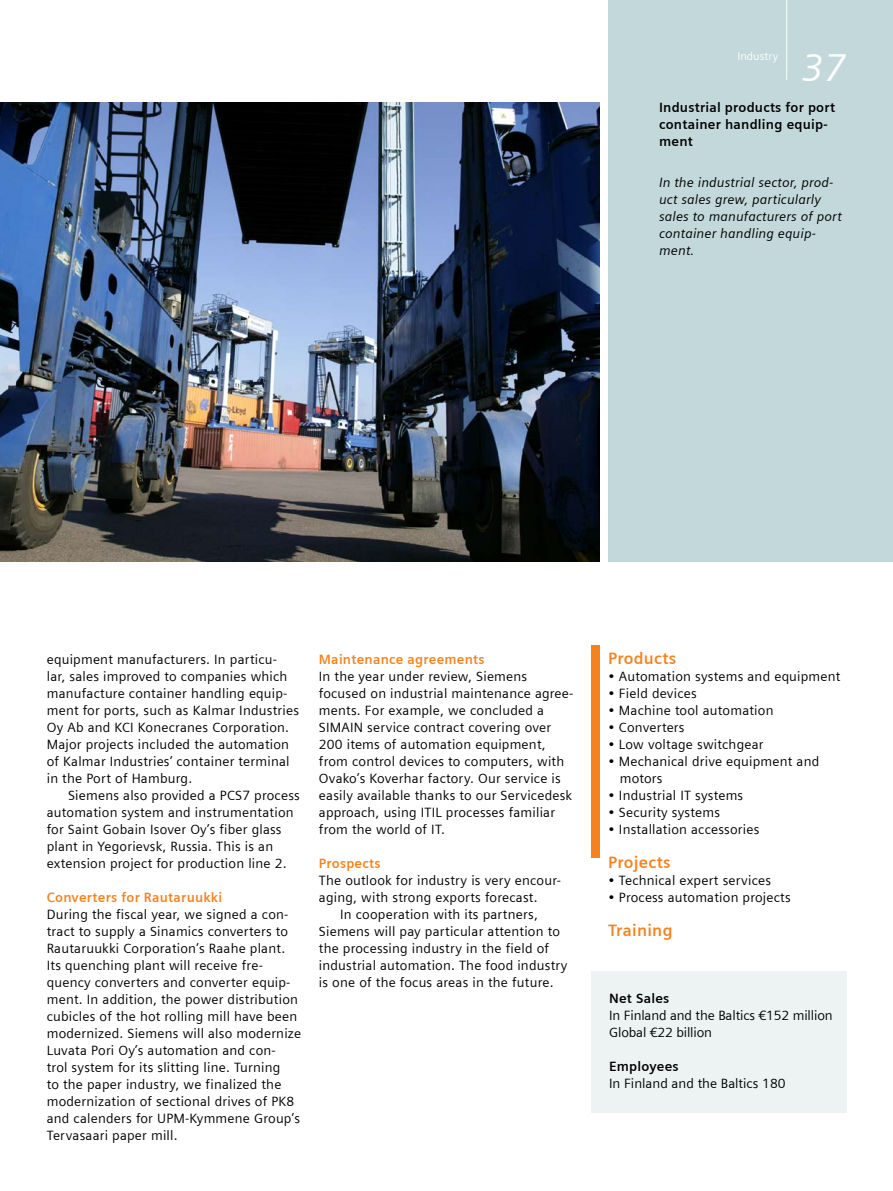
<style>
.page{position:relative;width:893px;height:1191px;background:#fff}
.page>*{position:absolute;margin:0;border:0;box-sizing:border-box;transform-origin:0 0}
.t1{font:italic 39px "Siemens Sans";color:#fff}
.Leipis_-_nbsp{font:700 16.5px "Siemens Sans";letter-spacing:.015em;color:#f5821f}
.Leipis_-_nbsp-2{font:13.5px/17px "Siemens Sans";letter-spacing:.015em;color:#000}
.Leipis_-_sis{font:13.5px/17px "Siemens Sans";letter-spacing:.015em;color:#000}
.t2{font:italic 13.5px/17px "Siemens Sans";letter-spacing:.005em;color:#000}
.Leipis_-_nbsp-3{font:700 13.5px/17px "Siemens Sans";letter-spacing:.015em;color:#000}
.Väliotsikko{font:700 13.5px "Siemens Sans";letter-spacing:.015em;color:#f5821f}
.Leipis_-_nbsp-4{font:13.5px "Siemens Sans";letter-spacing:-.01em;color:#000}
.t3{font:11.25px "Siemens Sans";color:#fff}
</style>
<div class="page">
<div style="left:608px;top:0;width:285px;height:561px;background:#c2d8da"></div>
<hr style="left:786px;top:0;width:1px;height:80px;background:#fff">
<img style="left:0;top:102px;width:600px;height:459px">
<div style="left:591px;top:646px;width:9px;height:212px;background:#f5821f"></div>
<div style="left:591px;top:971px;width:255px;height:142px;background:#edf3f3"></div>
<p class="t3" style="left:737px;top:49px;width:42px">Industry</p>
<p class="t1" style="left:801px;top:45px;width:43px">37</p>
<p class="Leipis_-_nbsp-3" style="left:659px;top:99px;width:178px">Industrial products for port container handling equip&shy;ment</p>
<p class="t2" style="left:659px;top:174px;width:184px">In the industrial sector, prod&shy;uct sales grew, particularly sales to manufacturers of port container handling equip&shy;ment.</p>
<p class="Leipis_-_nbsp-2" style="left:47px;top:650px;width:254px">equipment manufacturers. In particu&shy;lar, sales improved to companies which manufacture container handling equip&shy;ment for ports, such as Kalmar Industries Oy Ab and KCI Konecranes Corporation.<br>Major projects included the automation of Kalmar Industries’ container terminal in the Port of Hamburg.</p>
<p class="Leipis_-_sis" style="left:47px;top:786px;width:254px;text-indent:21px">Siemens also provided a PCS7 process automation system and instrumentation for Saint Gobain Isover Oy’s fiber glass plant in Yegorievsk, Russia. This is an extension project for production line 2.</p>
<p class="Väliotsikko" style="left:47px;top:889px;width:177px">Converters for Rautaruukki</p>
<p class="Leipis_-_nbsp-2" style="left:47px;top:905px;width:256px">During the fiscal year, we signed a con&shy;tract to supply a Sinamics converters to Rautaruukki Corporation’s Raahe plant.<br>Its quenching plant will receive fre&shy;quency converters and converter equip&shy;ment. In addition, the power distribution cubicles of the hot rolling mill have been modernized. Siemens will also modernize Luvata Pori Oy’s automation and con-<br>trol system for its slitting line. Turning<br>to the paper industry, we finalized the modernization of sectional drives of PK8 and calenders for UPM-Kymmene Group’s Tervasaari paper mill.</p>
<p class="Väliotsikko" style="left:319px;top:651px;width:167px">Maintenance agreements</p>
<p class="Leipis_-_nbsp-2" style="left:319px;top:667px;width:256px">In the year under review, Siemens focused on industrial maintenance agree&shy;ments. For example, we concluded a SIMAIN service contract covering over 200 items of automation equipment, from control devices to computers, with Ovako’s Koverhar factory. Our service is easily available thanks to our Servicedesk approach, using ITIL processes familiar from the world of IT.</p>
<p class="Väliotsikko" style="left:319px;top:855px;width:63px">Prospects</p>
<p class="Leipis_-_nbsp-2" style="left:319px;top:871px;width:244px">The outlook for industry is very encour&shy;aging, with strong exports forecast.</p>
<p class="Leipis_-_sis" style="left:319px;top:905px;width:250px;text-indent:21px">In cooperation with its partners, Siemens will pay particular attention to the processing industry in the field of industrial automation. The food industry is one of the focus areas in the future.</p>
<p class="Leipis_-_nbsp" style="left:608px;top:648px;width:70px">Products</p>
<p class="Leipis_-_nbsp-2" style="left:608px;top:667px;width:234px">• Automation systems and equipment</p>
<p class="Leipis_-_nbsp-2" style="left:608px;top:684px;width:90px">• Field devices</p>
<p class="Leipis_-_nbsp-2" style="left:608px;top:701px;width:167px">• Machine tool automation</p>
<p class="Leipis_-_nbsp-2" style="left:608px;top:718px;width:78px">• Converters</p>
<p class="Leipis_-_nbsp-2" style="left:608px;top:735px;width:157px">• Low voltage switchgear</p>
<p class="Leipis_-_nbsp-2" style="left:620px;top:752px;width:201px;text-indent:-12px">• Mechanical drive equipment and motors</p>
<p class="Leipis_-_nbsp-2" style="left:608px;top:786px;width:137px">• Industrial IT systems</p>
<p class="Leipis_-_nbsp-2" style="left:608px;top:803px;width:114px">• Security systems</p>
<p class="Leipis_-_nbsp-2" style="left:608px;top:820px;width:153px">• Installation accessories</p>
<p class="Leipis_-_nbsp" style="left:608px;top:852px;width:64px">Projects</p>
<p class="Leipis_-_nbsp-2" style="left:608px;top:871px;width:165px">• Technical expert services</p>
<p class="Leipis_-_nbsp-2" style="left:608px;top:888px;width:184px">• Process automation projects</p>
<p class="Leipis_-_nbsp" style="left:608px;top:920px;width:66px">Training</p>
<p class="Leipis_-_nbsp-3" style="left:609px;top:989px;width:62px">Net Sales</p>
<p class="Leipis_-_nbsp-4" style="left:609px;top:1007px;width:225px">In Finland and the Baltics €152 million</p>
<p class="Leipis_-_nbsp-4" style="left:609px;top:1024px;width:104px">Global €22 billion</p>
<p class="Leipis_-_nbsp-3" style="left:609px;top:1057px;width:71px">Employees</p>
<p class="Leipis_-_nbsp-2" style="left:609px;top:1074px;width:178px">In Finland and the Baltics 180</p>
</div>
